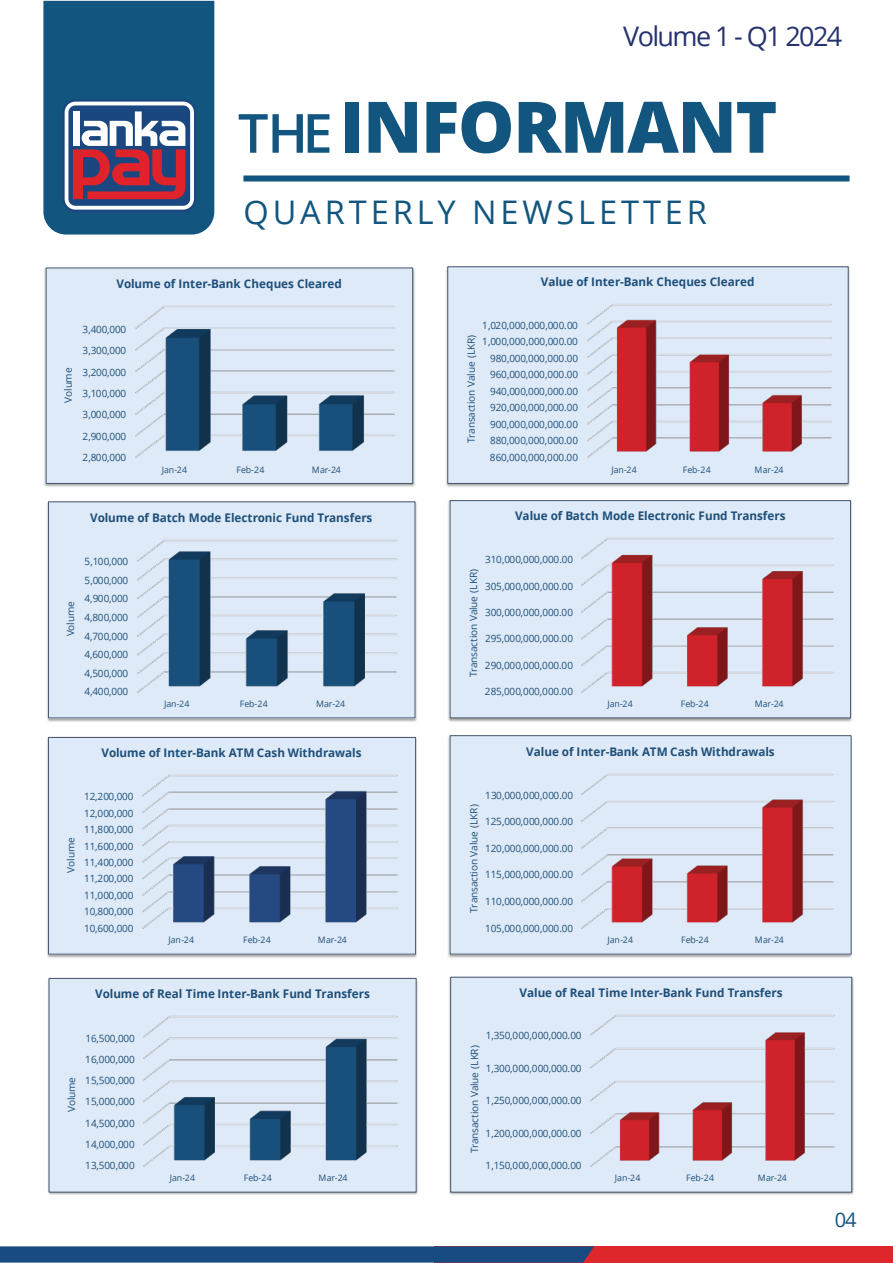
<style>
.page{position:relative;width:893px;height:1263px;background:#fff}
.page>*{position:absolute;margin:0;border:0;box-sizing:border-box;transform-origin:0 0}
.t1{font:800 71.1px "Open Sans";letter-spacing:-.02em;color:#12557f}
.t2{font:32.55px "Open Sans";letter-spacing:.12em;color:#12557f}
.t3{font:27px "Open Sans";letter-spacing:-.06em;color:#25326d}
.t4{font:20.1px "Open Sans";color:#12557f}
.t5{font:700 11.85px "Open Sans";letter-spacing:-.005em;color:#1e4f7a}
.t6{font:10.05px "Open Sans";letter-spacing:.015em;color:#1e4f7a}
.t7{font:10.05px "Open Sans";letter-spacing:-.04em;color:#1e4f7a}
.t8{font:9.9px "Open Sans";letter-spacing:-.015em;color:#1e4f7a}
.t9{font:8.85px "Open Sans";color:#1e4f7a}
.s1{font-weight:600;font-size:54px}
</style>
<div class="page">
<div style="left:243px;top:175px;width:606px;height:6px;background:#105580"></div>
<svg style="left:43px;top:1px;width:171px;height:234px"></svg>
<div style="left:434px;top:1246px;width:459px;height:17px;background:#de272b"></div>
<svg style="left:0;top:1246px;width:594px;height:16px"></svg>
<img style="left:44px;top:267px;width:371px;height:220px">
<div style="left:46px;top:268px;width:367px;height:216px;background:#deeaf7"></div>
<img style="left:135px;top:305px;width:260px;height:153px">
<div style="left:46px;top:268px;width:367px;height:216px;border:1px solid #45546a"></div>
<img style="left:446px;top:266px;width:404px;height:221px">
<div style="left:447px;top:266px;width:401px;height:218px;background:#deeaf7"></div>
<img style="left:587px;top:304px;width:245px;height:154px">
<div style="left:447px;top:266px;width:401px;height:218px;border:1px solid #45546a"></div>
<img style="left:47px;top:501px;width:370px;height:221px">
<div style="left:48px;top:502px;width:367px;height:216px;background:#deeaf7"></div>
<img style="left:137px;top:539px;width:260px;height:154px">
<div style="left:48px;top:501px;width:367px;height:217px;border:1px solid #45546a"></div>
<img style="left:448px;top:500px;width:404px;height:222px">
<div style="left:450px;top:500px;width:401px;height:218px;background:#deeaf7"></div>
<img style="left:581px;top:537px;width:253px;height:156px">
<div style="left:450px;top:500px;width:401px;height:218px;border:1px solid #45546a"></div>
<img style="left:47px;top:736px;width:370px;height:222px">
<div style="left:48px;top:737px;width:367px;height:217px;background:#deeaf7"></div>
<img style="left:142px;top:774px;width:256px;height:155px">
<div style="left:48px;top:737px;width:368px;height:217px;border:1px solid #45546a"></div>
<img style="left:448px;top:735px;width:404px;height:223px">
<div style="left:450px;top:736px;width:401px;height:218px;background:#deeaf7"></div>
<img style="left:581px;top:773px;width:253px;height:156px">
<div style="left:450px;top:735px;width:401px;height:219px;border:1px solid #45546a"></div>
<img style="left:48px;top:977px;width:370px;height:218px">
<div style="left:49px;top:979px;width:367px;height:213px;background:#deeaf7"></div>
<img style="left:143px;top:1015px;width:255px;height:152px">
<div style="left:49px;top:978px;width:367px;height:214px;border:1px solid #45546a"></div>
<img style="left:449px;top:976px;width:405px;height:219px">
<div style="left:451px;top:977px;width:401px;height:215px;background:#deeaf7"></div>
<img style="left:590px;top:1014px;width:245px;height:153px">
<div style="left:450px;top:977px;width:402px;height:215px;border:1px solid #45546a"></div>
<h3 class="t3" style="left:623px;top:17px;width:220px">Volume 1 - Q1 2024</h3>
<h1 class="t1" style="left:238px;top:73px;width:541px"><span class="s1">THE</span>INFORMANT</h1>
<h2 class="t2" style="left:243px;top:190px;width:465px">QUARTERLY NEWSLETTER</h2>
<p class="t5" style="left:116px;top:275px;width:227px">Volume of Inter-Bank Cheques Cleared</p>
<p class="t6" style="left:83px;top:322px;width:45px">3,400,000</p>
<p class="t8" style="left:61px;top:403px;width:37px;rotate:-90deg">Volume</p>
<p class="t6" style="left:83px;top:344px;width:45px">3,300,000</p>
<p class="t6" style="left:83px;top:365px;width:45px">3,200,000</p>
<p class="t6" style="left:83px;top:386px;width:45px">3,100,000</p>
<p class="t6" style="left:83px;top:408px;width:45px">3,000,000</p>
<p class="t6" style="left:83px;top:429px;width:45px">2,900,000</p>
<p class="t6" style="left:82px;top:450px;width:45px">2,800,000</p>
<p class="t9" style="left:162px;top:463px;width:27px">Jan-24</p>
<p class="t9" style="left:237px;top:463px;width:29px">Feb-24</p>
<p class="t9" style="left:312px;top:463px;width:30px">Mar-24</p>
<p class="t5" style="left:90px;top:509px;width:284px">Volume of Batch Mode Electronic Fund Transfers</p>
<p class="t8" style="left:64px;top:636px;width:37px;rotate:-90deg">Volume</p>
<p class="t6" style="left:84px;top:555px;width:45px">5,100,000</p>
<p class="t6" style="left:84px;top:573px;width:45px">5,000,000</p>
<p class="t6" style="left:84px;top:592px;width:45px">4,900,000</p>
<p class="t6" style="left:84px;top:610px;width:45px">4,800,000</p>
<p class="t6" style="left:84px;top:629px;width:45px">4,700,000</p>
<p class="t6" style="left:84px;top:648px;width:45px">4,600,000</p>
<p class="t6" style="left:84px;top:666px;width:45px">4,500,000</p>
<p class="t6" style="left:84px;top:685px;width:45px">4,400,000</p>
<p class="t9" style="left:164px;top:698px;width:27px">Jan-24</p>
<p class="t9" style="left:240px;top:698px;width:29px">Feb-24</p>
<p class="t9" style="left:316px;top:698px;width:30px">Mar-24</p>
<p class="t5" style="left:101px;top:744px;width:262px">Volume of Inter-Bank ATM Cash Withdrawals</p>
<p class="t8" style="left:64px;top:873px;width:37px;rotate:-90deg">Volume</p>
<p class="t6" style="left:84px;top:790px;width:51px">12,200,000</p>
<p class="t6" style="left:84px;top:806px;width:51px">12,000,000</p>
<p class="t6" style="left:84px;top:823px;width:51px">11,800,000</p>
<p class="t6" style="left:84px;top:839px;width:51px">11,600,000</p>
<p class="t6" style="left:84px;top:855px;width:51px">11,400,000</p>
<p class="t6" style="left:84px;top:872px;width:51px">11,200,000</p>
<p class="t6" style="left:84px;top:888px;width:51px">11,000,000</p>
<p class="t6" style="left:84px;top:905px;width:51px">10,800,000</p>
<p class="t6" style="left:84px;top:921px;width:51px">10,600,000</p>
<p class="t9" style="left:169px;top:934px;width:27px">Jan-24</p>
<p class="t9" style="left:243px;top:934px;width:29px">Feb-24</p>
<p class="t9" style="left:318px;top:934px;width:30px">Mar-24</p>
<p class="t5" style="left:95px;top:986px;width:276px">Volume of Real Time Inter-Bank Fund Transfers</p>
<p class="t6" style="left:85px;top:1031px;width:51px">16,500,000</p>
<p class="t6" style="left:85px;top:1052px;width:51px">16,000,000</p>
<p class="t8" style="left:65px;top:1112px;width:37px;rotate:-90deg">Volume</p>
<p class="t6" style="left:85px;top:1074px;width:51px">15,500,000</p>
<p class="t6" style="left:85px;top:1095px;width:51px">15,000,000</p>
<p class="t6" style="left:85px;top:1116px;width:51px">14,500,000</p>
<p class="t6" style="left:85px;top:1137px;width:51px">14,000,000</p>
<p class="t6" style="left:85px;top:1159px;width:51px">13,500,000</p>
<p class="t9" style="left:170px;top:1172px;width:27px">Jan-24</p>
<p class="t9" style="left:244px;top:1172px;width:29px">Feb-24</p>
<p class="t9" style="left:318px;top:1172px;width:30px">Mar-24</p>
<p class="t5" style="left:541px;top:274px;width:215px">Value of Inter-Bank Cheques Cleared</p>
<p class="t7" style="left:482px;top:318px;width:97px">1,020,000,000,000.00</p>
<p class="t8" style="left:464px;top:443px;width:110px;rotate:-90deg">Transaction Value (LKR)</p>
<p class="t7" style="left:482px;top:335px;width:97px">1,000,000,000,000.00</p>
<p class="t6" style="left:490px;top:351px;width:90px">980,000,000,000.00</p>
<p class="t6" style="left:490px;top:368px;width:90px">960,000,000,000.00</p>
<p class="t6" style="left:490px;top:384px;width:90px">940,000,000,000.00</p>
<p class="t6" style="left:490px;top:401px;width:90px">920,000,000,000.00</p>
<p class="t6" style="left:490px;top:417px;width:90px">900,000,000,000.00</p>
<p class="t6" style="left:490px;top:434px;width:90px">880,000,000,000.00</p>
<p class="t6" style="left:490px;top:450px;width:90px">860,000,000,000.00</p>
<p class="t9" style="left:611px;top:463px;width:27px">Jan-24</p>
<p class="t9" style="left:683px;top:463px;width:29px">Feb-24</p>
<p class="t9" style="left:755px;top:463px;width:30px">Mar-24</p>
<p class="t5" style="left:515px;top:507px;width:272px">Value of Batch Mode Electronic Fund Transfers</p>
<p class="t6" style="left:485px;top:553px;width:90px">310,000,000,000.00</p>
<p class="t8" style="left:467px;top:677px;width:110px;rotate:-90deg">Transaction Value (LKR)</p>
<p class="t6" style="left:485px;top:579px;width:90px">305,000,000,000.00</p>
<p class="t6" style="left:485px;top:605px;width:90px">300,000,000,000.00</p>
<p class="t6" style="left:485px;top:632px;width:90px">295,000,000,000.00</p>
<p class="t6" style="left:485px;top:658px;width:90px">290,000,000,000.00</p>
<p class="t6" style="left:485px;top:685px;width:90px">285,000,000,000.00</p>
<p class="t9" style="left:607px;top:698px;width:27px">Jan-24</p>
<p class="t9" style="left:681px;top:698px;width:29px">Feb-24</p>
<p class="t9" style="left:755px;top:698px;width:30px">Mar-24</p>
<p class="t5" style="left:526px;top:743px;width:250px">Value of Inter-Bank ATM Cash Withdrawals</p>
<p class="t6" style="left:485px;top:788px;width:90px">130,000,000,000.00</p>
<p class="t8" style="left:467px;top:913px;width:110px;rotate:-90deg">Transaction Value (LKR)</p>
<p class="t6" style="left:485px;top:815px;width:90px">125,000,000,000.00</p>
<p class="t6" style="left:485px;top:841px;width:90px">120,000,000,000.00</p>
<p class="t6" style="left:485px;top:868px;width:90px">115,000,000,000.00</p>
<p class="t6" style="left:485px;top:894px;width:90px">110,000,000,000.00</p>
<p class="t6" style="left:485px;top:921px;width:90px">105,000,000,000.00</p>
<p class="t9" style="left:608px;top:934px;width:27px">Jan-24</p>
<p class="t9" style="left:681px;top:934px;width:29px">Feb-24</p>
<p class="t9" style="left:755px;top:934px;width:30px">Mar-24</p>
<p class="t5" style="left:520px;top:984px;width:265px">Value of Real Time Inter-Bank Fund Transfers</p>
<p class="t7" style="left:486px;top:1029px;width:97px">1,350,000,000,000.00</p>
<p class="t8" style="left:468px;top:1153px;width:110px;rotate:-90deg">Transaction Value (LKR)</p>
<p class="t7" style="left:486px;top:1061px;width:97px">1,300,000,000,000.00</p>
<p class="t7" style="left:486px;top:1094px;width:97px">1,250,000,000,000.00</p>
<p class="t7" style="left:486px;top:1126px;width:97px">1,200,000,000,000.00</p>
<p class="t7" style="left:486px;top:1159px;width:97px">1,150,000,000,000.00</p>
<p class="t9" style="left:615px;top:1172px;width:27px">Jan-24</p>
<p class="t9" style="left:686px;top:1172px;width:29px">Feb-24</p>
<p class="t9" style="left:758px;top:1172px;width:30px">Mar-24</p>
<h3 class="t4" style="left:835px;top:1205px;width:23px">04</h3>
</div>
